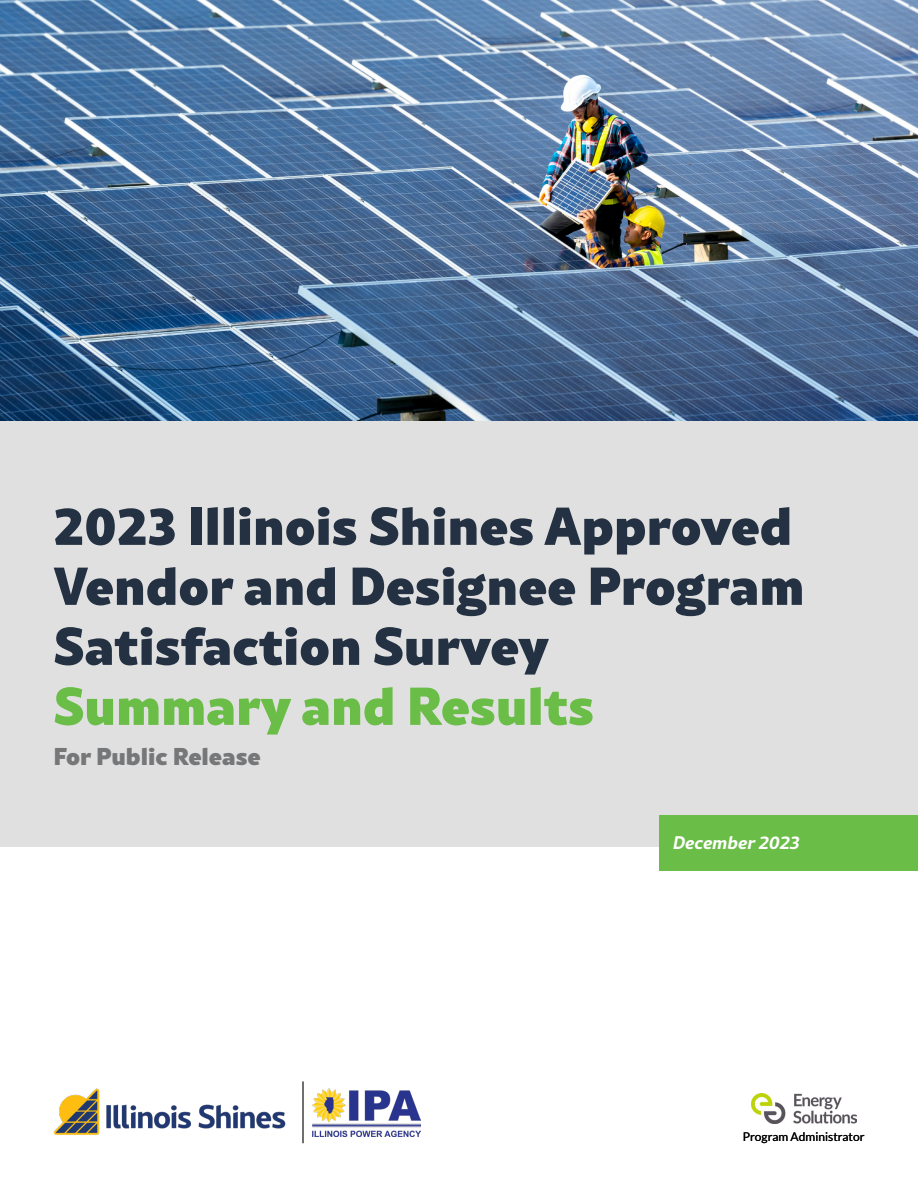
<style>
.page{position:relative;width:918px;height:1188px;background:#fff}
.page>*{position:absolute;margin:0;border:0;box-sizing:border-box;transform-origin:0 0}
.t1{font:900 52.5px/60px "Rival Sans";color:#243142}
.t2{font:900 52.5px "Rival Sans";color:#6abd46}
.t3{font:900 24px "Rival Sans";color:#767779}
.t4{font:italic 700 18px "Rival Sans";color:#fff}
.t5{font:12px "Lato";color:#000}
</style>
<div class="page">
<img style="left:751px;top:1093px;width:105px;height:30px">
<img style="left:53px;top:1088px;width:233px;height:47px">
<hr style="left:302px;top:1081px;width:2px;height:62px;background:#000">
<img style="left:313px;top:1088px;width:108px;height:48px">
<img style="left:0;top:0;width:918px;height:421px">
<div style="left:0;top:421px;width:918px;height:426px;background:#e1e0e0"></div>
<div style="left:659px;top:815px;width:259px;height:56px;background:#6abd46"></div>
<p class="t1" style="left:53px;top:491px;width:753px">2023 Illinois Shines Approved<br>Vendor and Designee Program<br>Satisfaction Survey</p>
<p class="t2" style="left:53px;top:662px;width:542px">Summary and Results</p>
<p class="t3" style="left:53px;top:737px;width:209px">For Public Release</p>
<p class="t4" style="left:673px;top:829px;width:129px">December 2023</p>
<p class="t5" style="left:743px;top:1130px;width:123px">Program Administrator</p>
</div>
